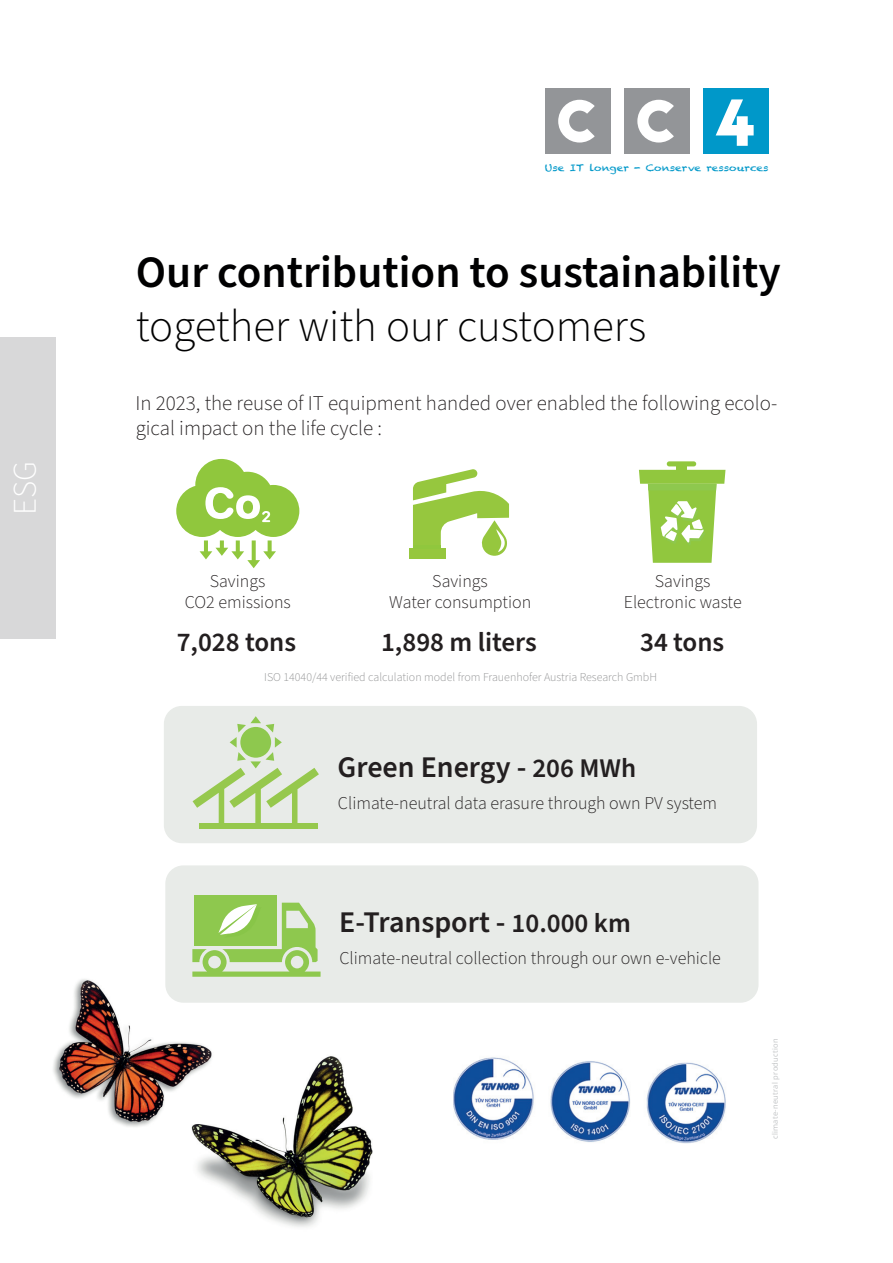
<style>
.page{position:relative;width:893px;height:1263px;background:#fff}
.page>*{position:absolute;margin:0;border:0;box-sizing:border-box;transform-origin:0 0}
.t1{font:600 45px "Source Sans Pro";color:#000001}
.t2{font:300 45px "Source Sans Pro";color:#000001}
.t3{font:300 33px "Source Sans Pro";color:#fff}
.t4{font:600 30px "Source Sans Pro";color:#231f20}
.t5{font:600 27px "Source Sans Pro";color:#231f20}
.t6{font:300 21px/25.2px "Source Sans Pro";color:#231f20}
.t7{font:300 18px/21.6px "Source Sans Pro";color:#231f20;text-align:center}
.t8{font:300 12px "Source Sans Pro";color:#919293}
.t9{font:9.3px "Chalkduster";color:#0098c9;scale:1.14 1}
.t10{font:7.5px "Open Sans";letter-spacing:.04em;color:#c1c3c5}
.s1{font-size:27px}
</style>
<div class="page">
<div style="left:0;top:337px;width:56px;height:302px;background:#d8d8d9"></div>
<img style="left:53px;top:979px;width:320px;height:248px">
<div style="left:545px;top:88px;width:65px;height:66px;background:#939598"></div>
<svg style="left:558px;top:100px;width:37px;height:43px"></svg>
<div style="left:624px;top:88px;width:66px;height:66px;background:#939598"></div>
<svg style="left:637px;top:100px;width:37px;height:43px"></svg>
<div style="left:703px;top:88px;width:66px;height:66px;background:#0098c9"></div>
<svg style="left:716px;top:99px;width:38px;height:47px"></svg>
<img style="left:453px;top:1057px;width:273px;height:87px">
<svg style="left:176px;top:459px;width:123px;height:109px"></svg>
<div style="left:409px;top:549px;width:36px;height:10px;background:#96c73e"></div>
<svg style="left:413px;top:469px;width:96px;height:87px"></svg>
<hr style="left:413px;top:545px;width:28px;height:4px;background:#90c73d">
<div style="left:676px;top:462px;width:11px;height:9px;background:#91c73e"></div>
<div style="left:667px;top:461px;width:29px;height:5px;background:#91c73e;border-radius:3px"></div>
<svg style="left:639px;top:470px;width:86px;height:93px"></svg>
<div style="left:164px;top:706px;width:593px;height:137px;background:#e8ebe8;border-radius:18px"></div>
<div style="left:199px;top:823px;width:118px;height:6px;background:#96c84d"></div>
<svg style="left:193px;top:716px;width:126px;height:108px"></svg>
<div style="left:165px;top:865px;width:593px;height:138px;background:#e8ebe8;border-radius:18px"></div>
<div style="left:195px;top:895px;width:82px;height:50px;background:#8ec84e"></div>
<svg style="left:192px;top:903px;width:129px;height:74px"></svg>
<h2 class="t3" style="left:3px;top:515px;width:56px;rotate:-90deg">ESG</h2>
<p class="t9" style="left:545px;top:162px;width:198px">Use IT longer - Conserve ressources</p>
<h1 class="t1" style="left:136px;top:242px;width:647px">Our contribution to sustainability</h1>
<h1 class="t2" style="left:136px;top:296px;width:512px">together with our customers</h1>
<p class="t6" style="left:136px;top:391px;width:643px">In 2023, the reuse of IT equipment handed over enabled the following ecolo&shy;gical impact on the life cycle :</p>
<p class="t7" style="left:185px;top:570px;width:108px">Savings<br>CO2 emissions</p>
<h3 class="t5" style="left:177px;top:624px;width:121px">7,028 tons</h3>
<p class="t7" style="left:389px;top:570px;width:144px">Savings<br>Water consumption</p>
<h3 class="t5" style="left:381px;top:624px;width:157px">1,898 m liters</h3>
<p class="t7" style="left:624px;top:570px;width:119px">Savings<br>Electronic waste</p>
<h3 class="t5" style="left:640px;top:624px;width:86px">34 tons</h3>
<p class="t8" style="left:264px;top:669px;width:394px">ISO 14040/44 verified calculation model from Frauenhofer Austria Research GmbH</p>
<h3 class="t4" style="left:338px;top:747px;width:300px">Green Energy - <span class="s1">206 MWh</span></h3>
<p class="t7" style="left:338px;top:793px;width:381px">Climate-neutral data erasure through own PV system</p>
<h3 class="t4" style="left:339px;top:902px;width:293px">E-Transport - <span class="s1">10.000 km</span></h3>
<p class="t7" style="left:339px;top:948px;width:383px">Climate-neutral collection through our own e-vehicle</p>
<p class="t10" style="left:770px;top:1139px;width:103px;rotate:-90deg">climate-neutral production</p>
</div>
